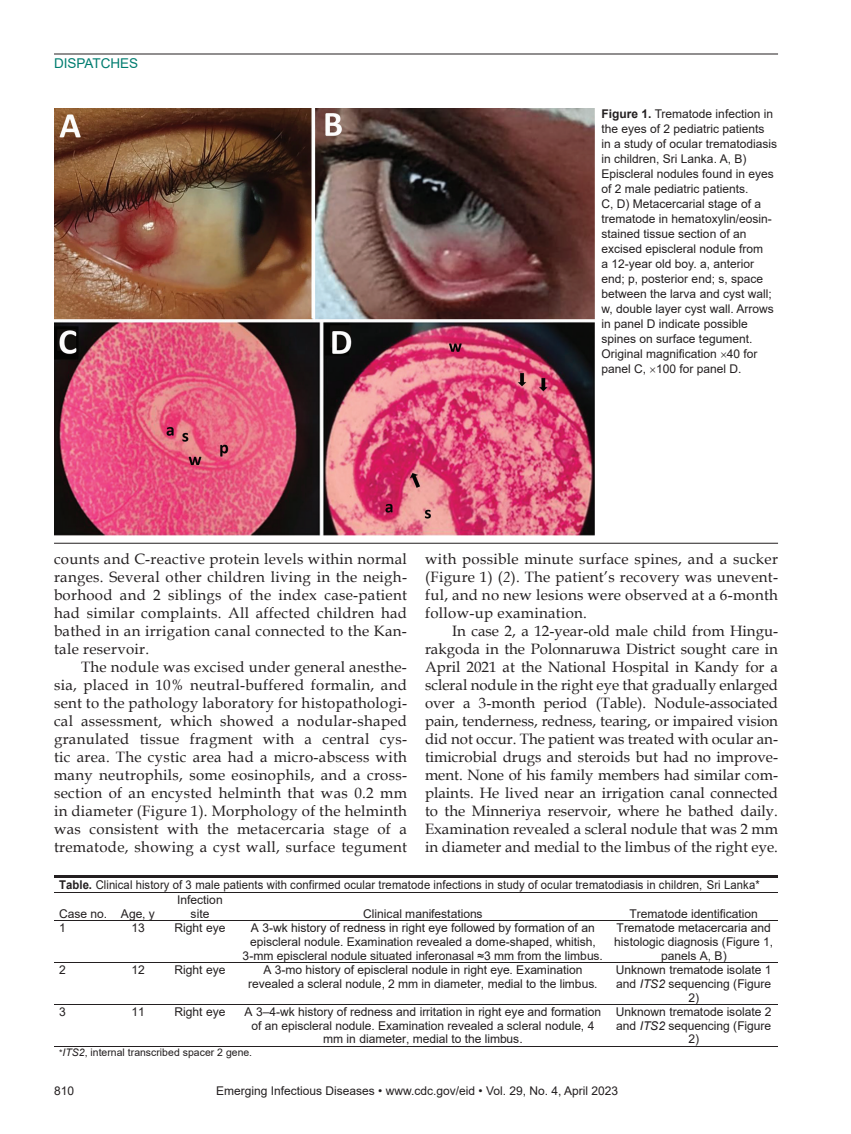
<style>
.page{position:relative;width:851px;height:1134px;background:#fff}
.page>*{position:absolute;margin:0;border:0;box-sizing:border-box;transform-origin:0 0}
.t1{font:15px/18px "Book Antiqua";letter-spacing:.02em;color:#231f20;text-align:justify}
.t2{font:13.5px "Arial";color:#007d70}
.t3{font:12px/15px "Arial";color:#231f20;text-align:center}
.t4{font:12px "Arial";color:#231f20;scale:.93 1}
.t5{font:10.5px "Arial";color:#231f20}
.s1{font-weight:700}
.s2{font-style:italic}
.s3{font-size:9px}
</style>
<div class="page">
<hr style="left:54px;top:54px;width:724px;height:1px;background:#231f20">
<img style="left:54px;top:108px;width:540px;height:428px">
<hr style="left:54px;top:543px;width:724px;height:1px;background:#231f20">
<hr style="left:55px;top:876px;width:723px;height:2px;background:#231f20">
<hr style="left:55px;top:892px;width:58px;height:1px;background:#231f20">
<hr style="left:114px;top:892px;width:49px;height:1px;background:#231f20">
<hr style="left:164px;top:892px;width:73px;height:1px;background:#231f20">
<hr style="left:238px;top:892px;width:370px;height:1px;background:#231f20">
<hr style="left:609px;top:892px;width:169px;height:1px;background:#231f20">
<hr style="left:55px;top:920px;width:58px;height:1px;background:#231f20">
<hr style="left:114px;top:920px;width:49px;height:1px;background:#231f20">
<hr style="left:164px;top:920px;width:73px;height:1px;background:#231f20">
<hr style="left:238px;top:920px;width:370px;height:1px;background:#231f20">
<hr style="left:609px;top:920px;width:169px;height:1px;background:#231f20">
<hr style="left:55px;top:962px;width:58px;height:1px;background:#231f20">
<hr style="left:113px;top:962px;width:50px;height:1px;background:#231f20">
<hr style="left:163px;top:962px;width:74px;height:1px;background:#231f20">
<hr style="left:237px;top:962px;width:371px;height:1px;background:#231f20">
<hr style="left:609px;top:962px;width:169px;height:1px;background:#231f20">
<hr style="left:55px;top:1004px;width:58px;height:1px;background:#231f20">
<hr style="left:113px;top:1004px;width:50px;height:1px;background:#231f20">
<hr style="left:163px;top:1004px;width:74px;height:1px;background:#231f20">
<hr style="left:237px;top:1004px;width:371px;height:1px;background:#231f20">
<hr style="left:609px;top:1004px;width:169px;height:1px;background:#231f20">
<hr style="left:55px;top:1046px;width:58px;height:1px;background:#231f20">
<hr style="left:113px;top:1046px;width:50px;height:1px;background:#231f20">
<hr style="left:163px;top:1046px;width:74px;height:1px;background:#231f20">
<hr style="left:237px;top:1046px;width:371px;height:1px;background:#231f20">
<hr style="left:609px;top:1046px;width:169px;height:1px;background:#231f20">
<p class="t2" style="left:54px;top:54px;width:86px">DISPATCHES</p>
<p class="t3" style="left:601px;top:107px;width:177px;text-align:left"><span class="s1">Figure 1.</span> Trematode infection in the eyes of 2 pediatric patients<br>in a study of ocular trematodiasis in children, Sri Lanka. A, B)<br>Episcleral nodules found in eyes of 2 male pediatric patients.<br>C, D) Metacercarial stage of a trematode in hematoxylin/eosin&shy;stained tissue section of an excised episcleral nodule from<br>a 12-year old boy. a, anterior end; p, posterior end; s, space between the larva and cyst wall; w, double layer cyst wall. Arrows in panel D indicate possible spines on surface tegument.<br>Original magnification 40 for panel C, 100 for panel D.</p>
<p class="t1" style="left:54px;top:550px;width:354px">counts and C-reactive protein levels within normal ranges. Several other children living in the neigh&shy;borhood and 2 siblings of the index case-patient had similar complaints. All affected children had bathed in an irrigation canal connected to the Kan&shy;tale reservoir.</p>
<p class="t1" style="left:54px;top:658px;width:354px;text-indent:27px">The nodule was excised under general anesthe&shy;sia, placed in 10% neutral-buffered formalin, and sent to the pathology laboratory for histopathologi&shy;cal assessment, which showed a nodular-shaped granulated tissue fragment with a central cys&shy;tic area. The cystic area had a micro-abscess with many neutrophils, some eosinophils, and a cross&shy;section of an encysted helminth that was 0.2 mm in diameter (Figure 1). Morphology of the helminth was consistent with the metacercaria stage of a trematode, showing a cyst wall, surface tegument</p>
<p class="t1" style="left:425px;top:550px;width:354px">with possible minute surface spines, and a sucker (Figure 1) (<span class="s2">2</span>). The patient’s recovery was unevent&shy;ful, and no new lesions were observed at a 6-month follow-up examination.</p>
<p class="t1" style="left:425px;top:622px;width:354px;text-indent:27px">In case 2, a 12-year-old male child from Hingu&shy;rakgoda in the Polonnaruwa District sought care in April 2021 at the National Hospital in Kandy for a scleral nodule in the right eye that gradually enlarged over a 3-month period (Table). Nodule-associated pain, tenderness, redness, tearing, or impaired vision did not occur. The patient was treated with ocular an&shy;timicrobial drugs and steroids but had no improve&shy;ment. None of his family members had similar com&shy;plaints. He lived near an irrigation canal connected to the Minneriya reservoir, where he bathed daily.<br>Examination revealed a scleral nodule that was 2 mm in diameter and medial to the limbus of the right eye.</p>
<p class="t4" style="left:59px;top:877px;width:755px"><span class="s1">Table.</span> Clinical history of 3 male patients with confirmed ocular trematode infections in study of ocular trematodiasis in children, Sri Lanka*</p>
<p class="t3" style="left:59px;top:906px;width:97px">Case no. Age, y</p>
<p class="t3" style="left:177px;top:893px;width:47px;line-height:13.6px">Infection site</p>
<p class="t3" style="left:363px;top:906px;width:121px">Clinical manifestations</p>
<p class="t3" style="left:629px;top:906px;width:130px">Trematode identification</p>
<p class="t3" style="left:59px;top:920px;width:8px">1</p>
<p class="t3" style="left:131px;top:920px;width:15px">13</p>
<p class="t3" style="left:174px;top:920px;width:52px">Right eye</p>
<p class="t3" style="left:243px;top:921px;width:362px;line-height:13.8px">A 3-wk history of redness in right eye followed by formation of an episcleral nodule. Examination revealed a dome-shaped, whitish,<br>3-mm episcleral nodule situated inferonasal ≈3 mm from the limbus.</p>
<p class="t3" style="left:614px;top:921px;width:160px;line-height:13.8px">Trematode metacercaria and histologic diagnosis (Figure 1, panels A, B)</p>
<p class="t3" style="left:59px;top:962px;width:8px">2</p>
<p class="t3" style="left:131px;top:962px;width:15px">12</p>
<p class="t3" style="left:174px;top:962px;width:52px">Right eye</p>
<p class="t3" style="left:248px;top:963px;width:351px;line-height:13.8px">A 3-mo history of episcleral nodule in right eye. Examination revealed a scleral nodule, 2 mm in diameter, medial to the limbus.</p>
<p class="t3" style="left:616px;top:963px;width:157px;line-height:13.8px">Unknown trematode isolate 1 and <span class="s2">ITS2</span> sequencing (Figure<br>2)</p>
<p class="t3" style="left:59px;top:1004px;width:8px">3</p>
<p class="t3" style="left:131px;top:1004px;width:15px">11</p>
<p class="t3" style="left:174px;top:1004px;width:52px">Right eye</p>
<p class="t3" style="left:245px;top:1004px;width:358px;line-height:13.8px">A 3–4-wk history of redness and irritation in right eye and formation of an episcleral nodule. Examination revealed a scleral nodule, 4 mm in diameter, medial to the limbus.</p>
<p class="t3" style="left:616px;top:1004px;width:157px;line-height:13.8px">Unknown trematode isolate 2 and <span class="s2">ITS2</span> sequencing (Figure<br>2)</p>
<p class="t5" style="left:59px;top:1045px;width:194px"><span class="s3">*</span><span class="s2">ITS2</span>, internal transcribed spacer 2 gene.</p>
<p class="t3" style="left:54px;top:1084px;width:22px">810</p>
<p class="t3" style="left:216px;top:1084px;width:403px">Emerging Infectious Diseases • www.cdc.gov/eid • Vol. 29, No. 4, April 2023</p>
</div>
